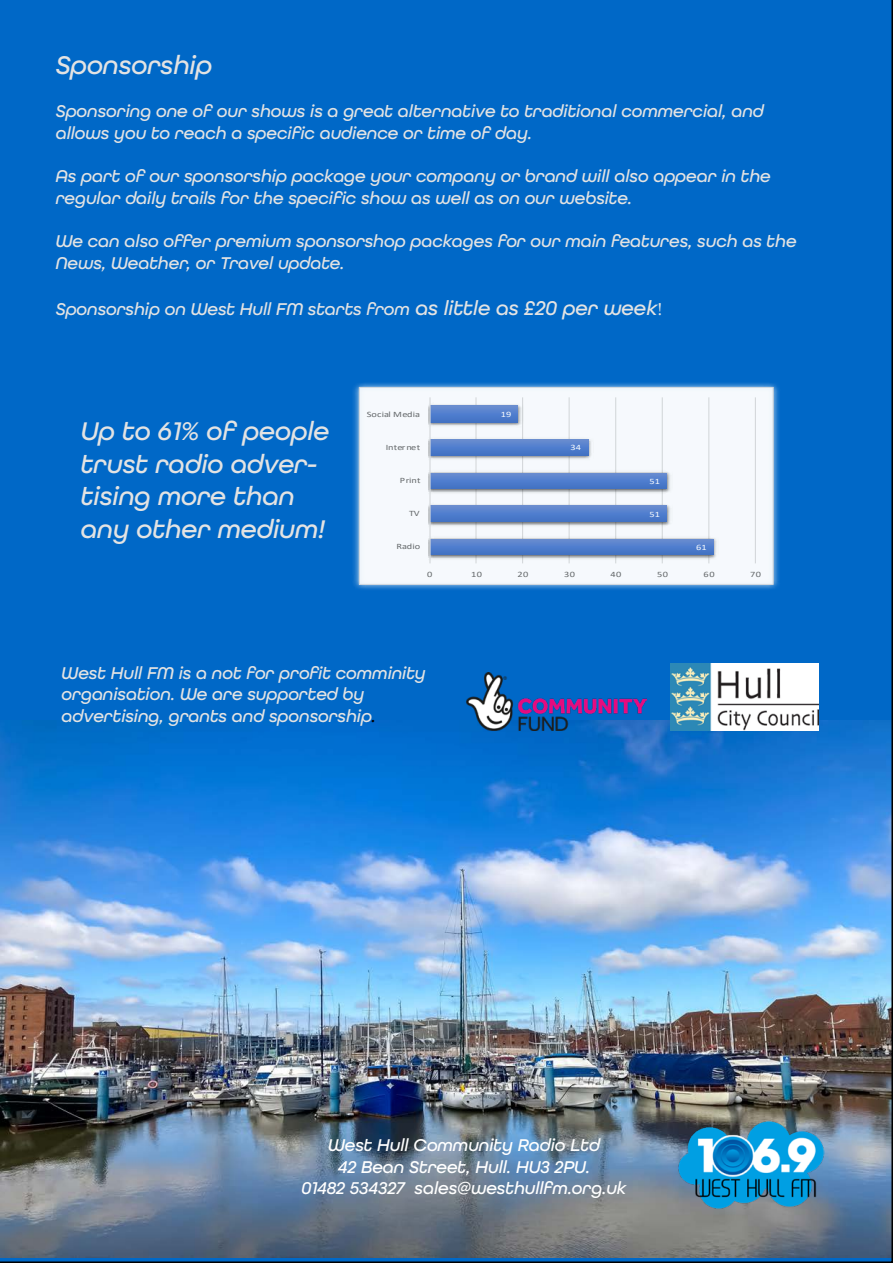
<style>
.page{position:relative;width:893px;height:1263px;background:#fff}
.page>*{position:absolute;margin:0;border:0;box-sizing:border-box;transform-origin:0 0}
.t1{font:italic 500 27px/32.4px "All Round Gothic";color:#e3e3e3}
.t2{font:italic 500 18px/21.6px "All Round Gothic";color:#e3e3e3}
.t3{font:italic 500 18px/21.6px "All Round Gothic";color:#fff;text-align:center}
.t4{font:8.25px "Calibri";letter-spacing:.025em;color:#595959;scale:1.26 1}
.t5{font:8.25px "Calibri";letter-spacing:-.005em;color:#595959;scale:1.26 1}
.t6{font:8.25px "Calibri";color:#fff;scale:1.26 1}
.t7{font:8.25px "Calibri";color:#595959;scale:1.26 1}
.s1{font-size:21px}
.s2{font-family:"Minion Pro";font-weight:400;font-style:normal}
.s3{color:#000}
</style>
<div class="page">
<img style="left:0;top:0;width:893px;height:1263px">
<img style="left:677px;top:1115px;width:147px;height:99px">
<img style="left:671px;top:664px;width:148px;height:67px">
<img style="left:467px;top:672px;width:180px;height:59px">
<div style="left:351px;top:381px;width:430px;height:209px;background:#fff;opacity:.75"></div>
<div style="left:359px;top:387px;width:414px;height:197px;background:#f6f9fd"></div>
<hr style="left:476px;top:397px;width:1px;height:166px;background:#d9d9d9">
<hr style="left:522px;top:397px;width:1px;height:166px;background:#d9d9d9">
<hr style="left:569px;top:397px;width:1px;height:166px;background:#d9d9d9">
<hr style="left:615px;top:397px;width:1px;height:166px;background:#d9d9d9">
<hr style="left:662px;top:397px;width:1px;height:166px;background:#d9d9d9">
<hr style="left:708px;top:397px;width:1px;height:166px;background:#d9d9d9">
<hr style="left:755px;top:397px;width:1px;height:166px;background:#d9d9d9">
<img style="left:430px;top:536px;width:287px;height:24px">
<img style="left:430px;top:502px;width:240px;height:25px">
<img style="left:430px;top:469px;width:240px;height:25px">
<img style="left:430px;top:436px;width:161px;height:25px">
<img style="left:430px;top:403px;width:92px;height:25px">
<svg style="left:430px;top:538px;width:283px;height:17px;background:#5a83cc"></svg>
<svg style="left:430px;top:505px;width:237px;height:17px;background:#547fcb"></svg>
<svg style="left:430px;top:472px;width:237px;height:17px;background:#5983cc"></svg>
<svg style="left:430px;top:439px;width:158px;height:16px;background:#547fcc"></svg>
<svg style="left:430px;top:406px;width:88px;height:16px"></svg>
<hr style="left:429px;top:397px;width:1px;height:166px;background:#d9d9d9">
<div style="left:359px;top:387px;width:415px;height:198px;border:1px solid #d9d9d9"></div>
<h1 class="t1" style="left:56px;top:49px;width:158px">Sponsorship</h1>
<p class="t2" style="left:56px;top:100px;width:710px">Sponsoring one of our shows is a great alternative to traditional commercial, and allows you to reach a specific audience or time of day.</p>
<p class="t2" style="left:56px;top:165px;width:716px">As part of our sponsorship package your company or brand will also appear in the regular daily trails for the specific show as well as on our website.</p>
<p class="t2" style="left:56px;top:230px;width:742px">We can also offer premium sponsorshop packages for our main features, such as the<br>News, Weather, or Travel update.</p>
<p class="t2" style="left:56px;top:298px;width:608px">Sponsorship on West Hull FM starts from <span class="s1">as little as £20 per week</span><span class="s2">!</span></p>
<h1 class="t1" style="left:81px;top:415px;width:250px">Up to 61% of people trust radio adver&shy;tising more than any other medium!</h1>
<p class="t5" style="left:367px;top:408px;width:44px">Social Media</p>
<p class="t6" style="left:501px;top:408px;width:10px">19</p>
<p class="t7" style="left:386px;top:441px;width:29px">Internet</p>
<p class="t6" style="left:570px;top:442px;width:10px">34</p>
<p class="t4" style="left:400px;top:474px;width:18px">Print</p>
<p class="t6" style="left:650px;top:475px;width:10px">51</p>
<p class="t4" style="left:409px;top:507px;width:10px">TV</p>
<p class="t6" style="left:650px;top:508px;width:10px">51</p>
<p class="t4" style="left:396px;top:541px;width:20px">Radio</p>
<p class="t6" style="left:696px;top:541px;width:10px">61</p>
<p class="t4" style="left:427px;top:568px;width:6px">0</p>
<p class="t4" style="left:471px;top:568px;width:10px">10</p>
<p class="t4" style="left:518px;top:568px;width:10px">20</p>
<p class="t4" style="left:564px;top:568px;width:10px">30</p>
<p class="t4" style="left:611px;top:568px;width:10px">40</p>
<p class="t4" style="left:657px;top:568px;width:10px">50</p>
<p class="t4" style="left:704px;top:568px;width:10px">60</p>
<p class="t4" style="left:750px;top:568px;width:10px">70</p>
<p class="t2" style="left:62px;top:661px;width:366px">West Hull FM is a not for profit comminity organisation. We are supported by advertising, grants and sponsorship<span class="s3">.</span></p>
<p class="t3" style="left:301px;top:1134px;width:327px">West Hull Community Radio Ltd<br>42 Bean Street, Hull. HU3 2PU.<br>01482 534327 sales@westhullfm.org.uk</p>
</div>
